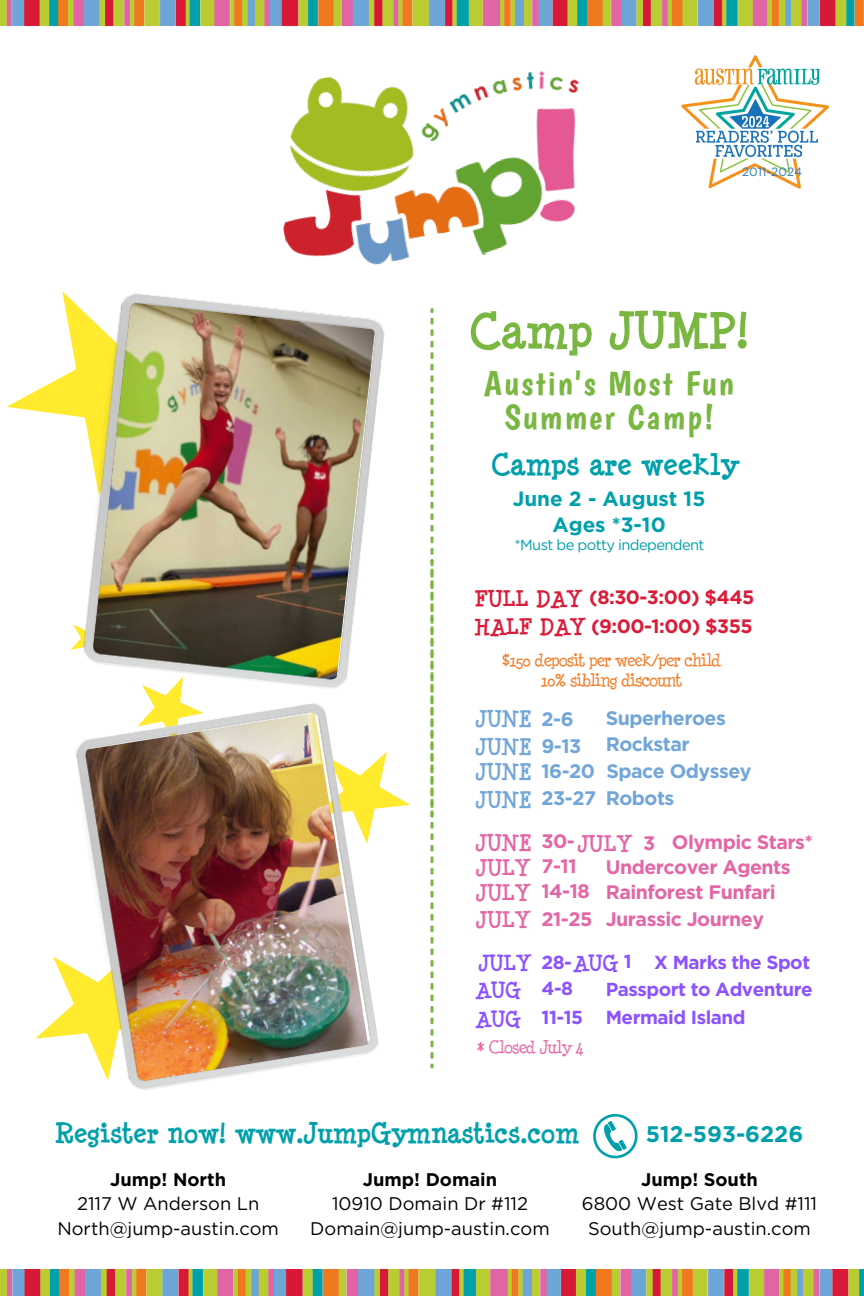
<style>
.page{position:relative;width:864px;height:1296px;background:#fff}
.page>*{position:absolute;margin:0;border:0;box-sizing:border-box;transform-origin:0 0}
.t1{font:700 53.6px "Minya Nouvelle";color:#7ab742}
.t2{font:35.1px/34.6px "Boogaloo";letter-spacing:.06em;color:#7ab742;text-align:center}
.t3{font:700 32.7px "Minya Nouvelle";color:#00a0ab}
.t4{font:700 30.3px "Minya Nouvelle";color:#00a0ab}
.t5{font:700 24px "Minya Nouvelle";color:#e366a6}
.t6{font:700 24px "Minya Nouvelle";color:#72a6d9}
.t7{font:700 24px "Minya Nouvelle";color:#da1c39}
.t8{font:700 23.2px "Minya Nouvelle";color:#8c52ff}
.t9{font:700 22.6px "Gotham";color:#00a0ab}
.t10{font:700 20.6px "Gotham";color:#00a0ab}
.t11{font:700 19.5px "Gotham";letter-spacing:-.025em;color:#e366a6}
.t12{font:700 19.5px "Gotham";letter-spacing:-.025em;color:#72a6d9}
.t13{font:700 19.4px "Gotham";letter-spacing:-.025em;color:#da1c39}
.t14{font:700 18.8px "Gotham";letter-spacing:-.025em;color:#8c52ff}
.t15{font:18.3px "Gotham";color:#000}
.t16{font:700 18.3px "Gotham";color:#000}
.t17{font:18.2px "Minya Nouvelle";letter-spacing:-.04em;color:#f47920}
.t18{font:18.2px "Minya Nouvelle";letter-spacing:-.04em;color:#e366a6}
.t19{font:14.7px "Gotham";letter-spacing:-.04em;color:#00a0ab}
.t20{font:12px "Gotham";color:#2b77bd}
</style>
<div class="page">
<img style="left:283px;top:71px;width:296px;height:194px">
<svg style="left:593px;top:1114px;width:44px;height:44px"></svg>
<svg style="left:431px;top:308px;width:3px;height:760px"></svg>
<svg style="left:6px;top:291px;width:72px;height:126px"></svg>
<svg style="left:145px;top:691px;width:37px;height:10px"></svg>
<svg style="left:35px;top:956px;width:35px;height:83px"></svg>
<svg style="left:380px;top:752px;width:30px;height:56px"></svg>
<svg style="left:70px;top:624px;width:8px;height:26px"></svg>
<img style="left:0;top:0;width:864px;height:26px">
<img style="left:0;top:1269px;width:864px;height:27px">
<img style="left:78px;top:293px;width:307px;height:398px">
<img style="left:70px;top:701px;width:310px;height:389px">
<img style="left:682px;top:55px;width:147px;height:134px">
<p class="t20" style="left:742px;top:167px;width:62px">2011-2024</p>
<p class="t1" style="left:469px;top:305px;width:282px">Camp JUMP!</p>
<p class="t2" style="left:484px;top:365px;width:251px">Austin's Most Fun<br>Summer Camp!</p>
<p class="t3" style="left:491px;top:449px;width:248px">Camps are weekly</p>
<h5 class="t10" style="left:513px;top:490px;width:194px">June 2 - August 15</h5>
<p class="t10" style="left:552px;top:515px;width:115px">Ages *3-10</p>
<p class="t19" style="left:514px;top:538px;width:192px">*Must be potty independent</p>
<p class="t7" style="left:474px;top:588px;width:109px">FULL DAY</p>
<h5 class="t13" style="left:589px;top:589px;width:167px">(8:30-3:00) $445</h5>
<h5 class="t7" style="left:474px;top:616px;width:113px">HALF DAY</h5>
<p class="t13" style="left:591px;top:618px;width:163px">(9:00-1:00) $355</p>
<p class="t17" style="left:502px;top:652px;width:221px">$150 deposit per week/per child</p>
<p class="t17" style="left:541px;top:672px;width:143px">10% sibling discount</p>
<p class="t6" style="left:476px;top:708px;width:57px">JUNE</p>
<p class="t12" style="left:542px;top:711px;width:34px">2-6</p>
<p class="t6" style="left:476px;top:736px;width:57px">JUNE</p>
<h5 class="t12" style="left:542px;top:737px;width:41px">9-13</h5>
<h5 class="t6" style="left:476px;top:761px;width:57px">JUNE</h5>
<p class="t12" style="left:542px;top:762px;width:55px">16-20</p>
<p class="t6" style="left:476px;top:788px;width:57px">JUNE</p>
<p class="t12" style="left:542px;top:789px;width:56px">23-27</p>
<p class="t5" style="left:476px;top:831px;width:57px">JUNE</p>
<h5 class="t11" style="left:542px;top:833px;width:35px">30-</h5>
<h5 class="t5" style="left:476px;top:856px;width:56px">JULY</h5>
<p class="t11" style="left:542px;top:858px;width:37px">7-11</p>
<p class="t5" style="left:476px;top:881px;width:56px">JULY</p>
<p class="t11" style="left:542px;top:883px;width:50px">14-18</p>
<h5 class="t5" style="left:476px;top:909px;width:56px">JULY</h5>
<h5 class="t11" style="left:542px;top:910px;width:52px">21-25</h5>
<p class="t12" style="left:606px;top:710px;width:122px">Superheroes</p>
<p class="t12" style="left:606px;top:735px;width:86px">Rockstar</p>
<p class="t12" style="left:606px;top:762px;width:147px">Space Odyssey</p>
<h5 class="t12" style="left:606px;top:790px;width:70px">Robots</h5>
<p class="t11" style="left:672px;top:833px;width:143px">Olympic Stars*</p>
<p class="t11" style="left:606px;top:858px;width:187px">Undercover Agents</p>
<h5 class="t11" style="left:606px;top:883px;width:172px">Rainforest Funfari</h5>
<p class="t11" style="left:606px;top:910px;width:160px">Jurassic Journey</p>
<h5 class="t5" style="left:577px;top:832px;width:56px">JULY</h5>
<p class="t11" style="left:643px;top:834px;width:14px">3</p>
<h5 class="t8" style="left:478px;top:953px;width:55px">JULY</h5>
<h5 class="t14" style="left:542px;top:954px;width:32px">28-</h5>
<p class="t8" style="left:475px;top:1009px;width:47px">AUG</p>
<p class="t14" style="left:542px;top:1009px;width:43px">11-15</p>
<p class="t8" style="left:573px;top:952px;width:47px">AUG</p>
<p class="t14" style="left:624px;top:953px;width:9px">1</p>
<p class="t14" style="left:654px;top:954px;width:157px">X Marks the Spot</p>
<h5 class="t14" style="left:606px;top:980px;width:208px">Passport to Adventure</h5>
<p class="t14" style="left:606px;top:1009px;width:141px">Mermaid Island</p>
<h4 class="t8" style="left:475px;top:979px;width:47px">AUG</h4>
<p class="t14" style="left:542px;top:980px;width:33px">4-8</p>
<p class="t18" style="left:477px;top:1039px;width:108px">* Closed July 4</p>
<p class="t4" style="left:55px;top:1119px;width:526px">Register now! www.JumpGymnastics.com</p>
<p class="t9" style="left:646px;top:1124px;width:159px">512-593-6226</p>
<p class="t16" style="left:363px;top:1171px;width:136px">Jump! Domain</p>
<p class="t15" style="left:332px;top:1196px;width:198px">10910 Domain Dr #112</p>
<p class="t15" style="left:310px;top:1220px;width:241px">Domain@jump-austin.com</p>
<p class="t16" style="left:110px;top:1171px;width:117px">Jump! North</p>
<h1 class="t15" style="left:77px;top:1196px;width:184px">2117 W Anderson Ln</h1>
<p class="t15" style="left:57px;top:1220px;width:223px">North@jump-austin.com</p>
<h3 class="t16" style="left:641px;top:1171px;width:118px">Jump! South</h3>
<h2 class="t15" style="left:582px;top:1196px;width:237px">6800 West Gate Blvd #111</h2>
<p class="t15" style="left:588px;top:1220px;width:224px">South@jump-austin.com</p>
</div>
